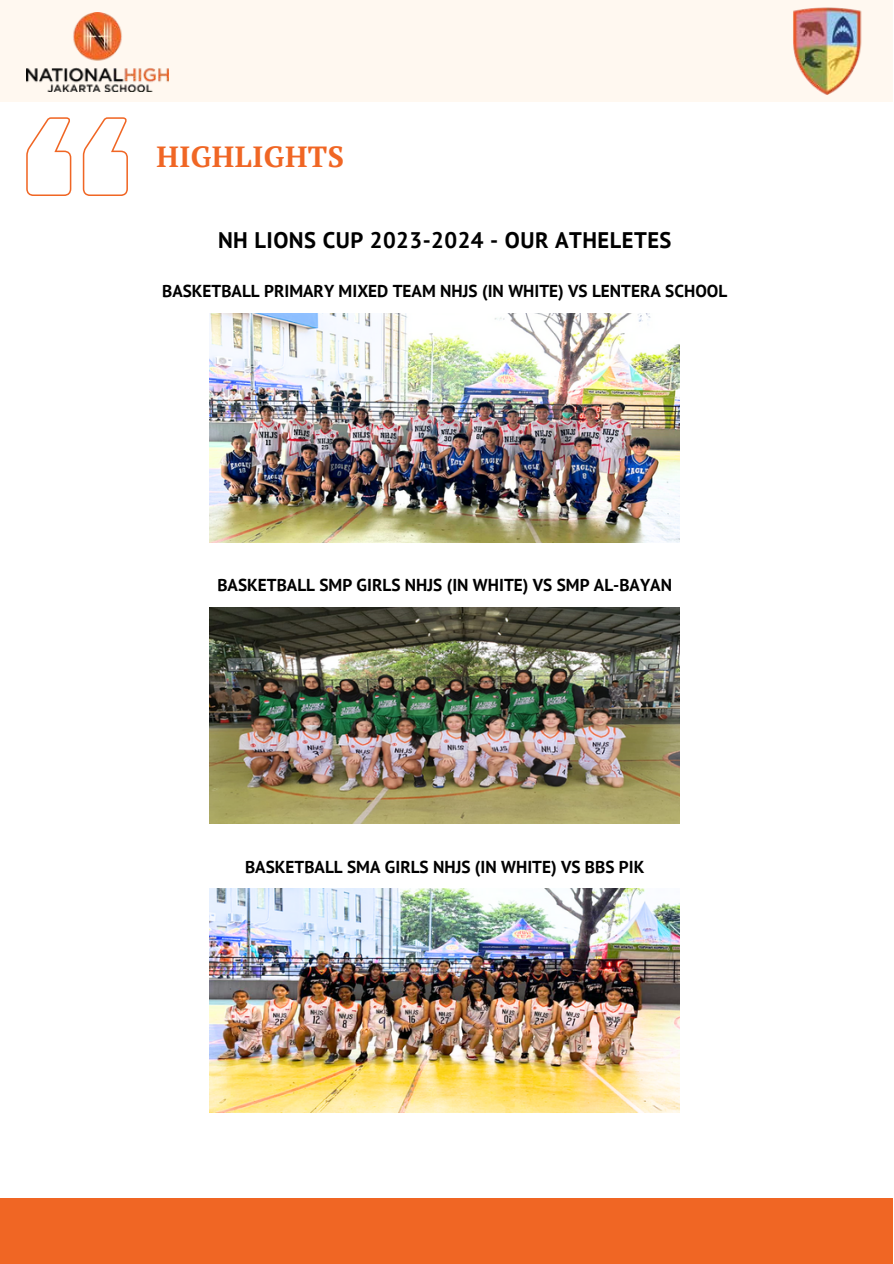
<style>
.page{position:relative;width:894px;height:1264px;background:#fff}
.page>*{position:absolute;margin:0;border:0;box-sizing:border-box;transform-origin:0 0}
.t1{font:700 29.1px "PT Serif";letter-spacing:.02em;color:#f06624}
.t2{font:700 22.5px "PT Sans";letter-spacing:.02em;color:#000}
.t3{font:700 17.25px "PT Sans";color:#000}
</style>
<div class="page">
<div style="left:0;top:1197px;width:892px;height:66px;background:#f06624"></div>
<div style="left:1px;top:0;width:891px;height:102px;background:#fff8f0"></div>
<img style="left:26px;top:12px;width:142px;height:79px">
<img style="left:793px;top:7px;width:69px;height:88px">
<svg style="left:26px;top:117px;width:102px;height:79px"></svg>
<img style="left:209px;top:313px;width:470px;height:229px">
<img style="left:209px;top:607px;width:470px;height:216px">
<img style="left:209px;top:888px;width:470px;height:224px">
<p class="t1" style="left:156px;top:136px;width:189px">HIGHLIGHTS</p>
<p class="t2" style="left:218px;top:225px;width:455px">NH LIONS CUP 2023-2024 - OUR ATHELETES</p>
<p class="t3" style="left:162px;top:279px;width:566px">BASKETBALL PRIMARY MIXED TEAM NHJS (IN WHITE) VS LENTERA SCHOOL</p>
<p class="t3" style="left:217px;top:574px;width:456px">BASKETBALL SMP GIRLS NHJS (IN WHITE) VS SMP AL-BAYAN</p>
<p class="t3" style="left:245px;top:855px;width:400px">BASKETBALL SMA GIRLS NHJS (IN WHITE) VS BBS PIK</p>
</div>
